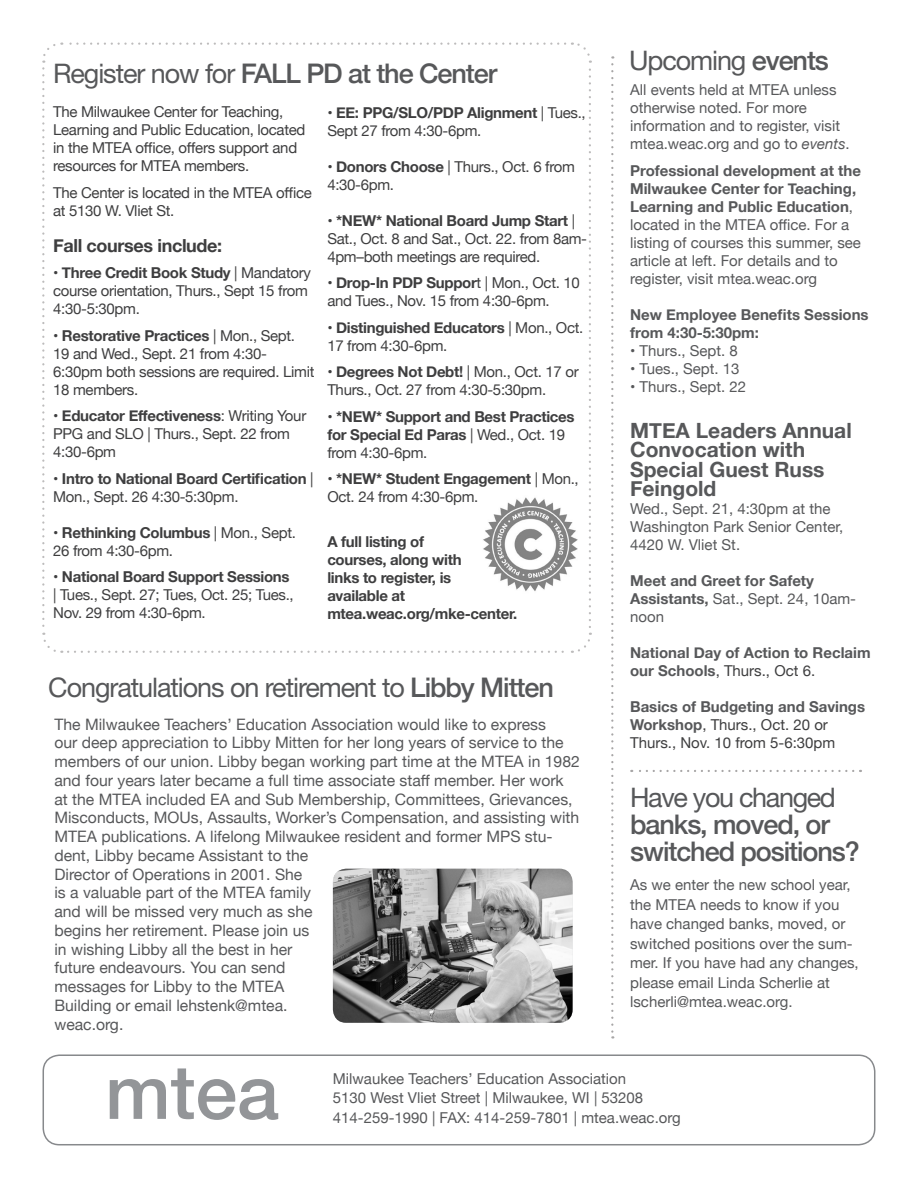
<style>
.page{position:relative;width:918px;height:1188px;background:#fff}
.page>*{position:absolute;margin:0;border:0;box-sizing:border-box;transform-origin:0 0}
.Bullet{font:500 75px "Helvetica Neue";color:#939598}
.Side-Heading{font:500 27px/27px "Helvetica Neue";letter-spacing:-.04em;color:#57585a}
.Side-Heading-2{font:27px "Helvetica Neue LT Pro";letter-spacing:-.04em;color:#57585a}
.Side-Body-Text{font:700 21px/19.5px "Helvetica Neue";color:#57585a}
.Side-Body-Text-2{font:700 18px "Helvetica Neue";letter-spacing:-.02em;color:#3e3e3f}
.Side-Body-Text-3{font:15.75px/18.8px "Helvetica Neue";color:#57585a}
.Side-Body-Text-4{font:15px/18px "Helvetica Neue";letter-spacing:-.02em;color:#3e3e3f}
.Side-Body-Text-5{font:15px/18px "Helvetica Neue";color:#57585a}
.Side-Body-Text-6{font:700 15px/18px "Helvetica Neue";letter-spacing:-.02em;color:#3e3e3f}
.Side-Body-Text-7{font:700 15px/18px "Helvetica Neue";color:#57585a}
.Side-Body-Text-8{font:15px/18px "Helvetica Neue";color:#3e3e3f}
.s1{font-family:"Helvetica Neue LT Pro";font-weight:400}
.s2{font-weight:700}
.s3{font-weight:400}
.s4{font-family:"Helvetica Neue";font-weight:500}
.s5{font-style:italic}
.s6{font-weight:400;color:#3e3e3f}
.s7{font-weight:700;color:#57585a}
</style>
<div class="page">
<svg style="left:42px;top:42px;width:550px;height:611px"></svg>
<div style="left:43px;top:1054px;width:832px;height:91px;border:2px solid #87898c;border-radius:16px"></div>
<svg style="left:611px;top:56px;width:2px;height:983px"></svg>
<img style="left:333px;top:869px;width:240px;height:154px">
<svg style="left:631px;top:770px;width:222px;height:2px"></svg>
<img style="left:482px;top:495px;width:96px;height:99px">
<p class="Side-Heading" style="left:53px;top:57px;width:446px"><span class="s1">Register now for</span> FALL PD at the Center</p>
<p class="Side-Body-Text-4" style="left:53px;top:104px;width:254px">The Milwaukee Center for Teaching, Learning and Public Education, located in the MTEA office, offers support and resources for MTEA members.</p>
<p class="Side-Body-Text-4" style="left:53px;top:184px;width:260px">The Center is located in the MTEA office at 5130 W. Vliet St.</p>
<p class="Side-Body-Text-2" style="left:53px;top:231px;width:171px">Fall courses include:</p>
<p class="Side-Body-Text-4" style="left:53px;top:265px;width:259px">• <span class="s2">Three Credit Book Study</span> | Mandatory course orientation, Thurs., Sept 15 from<br>4:30-5:30pm.</p>
<p class="Side-Body-Text-4" style="left:53px;top:327px;width:263px">• <span class="s2">Restorative Practices</span> | Mon., Sept.<br>19 and Wed., Sept. 21 from 4:30-<br>6:30pm both sessions are required. Limit<br>18 members.</p>
<p class="Side-Body-Text-4" style="left:53px;top:408px;width:255px">• <span class="s2">Educator Effectiveness</span>: Writing Your<br>PPG and SLO | Thurs., Sept. 22 from<br>4:30-6pm</p>
<p class="Side-Body-Text-6" style="left:53px;top:470px;width:262px"><span class="s3">•</span> Intro to National Board Certification <span class="s3">|<br>Mon., Sept. 26 4:30-5:30pm.</span></p>
<p class="Side-Body-Text-4" style="left:53px;top:524px;width:244px">• <span class="s2">Rethinking Columbus</span> | Mon., Sept.<br>26 from 4:30-6pm.</p>
<p class="Side-Body-Text-4" style="left:53px;top:569px;width:242px">• <span class="s2">National Board Support Sessions </span>| Tues., Sept. 27; Tues, Oct. 25; Tues.,<br>Nov. 29 from 4:30-6pm.</p>
<p class="Side-Body-Text-4" style="left:327px;top:104px;width:260px">• <span class="s2">EE: PPG/SLO/PDP Alignment</span> | Tues.,<br>Sept 27 from 4:30-6pm.</p>
<p class="Side-Body-Text-4" style="left:327px;top:158px;width:249px">• <span class="s2">Donors Choose</span> | Thurs., Oct. 6 from<br>4:30-6pm.</p>
<p class="Side-Body-Text-4" style="left:327px;top:212px;width:261px">• <span class="s2">*NEW* National Board Jump Start</span> |<br>Sat., Oct. 8 and Sat., Oct. 22. from 8am-<br>4pm–both meetings are required.</p>
<p class="Side-Body-Text-4" style="left:327px;top:275px;width:254px"><span class="s2">• Drop-In PDP Suppor</span>t | Mon., Oct. 10 and Tues., Nov. 15 from 4:30-6pm.</p>
<p class="Side-Body-Text-4" style="left:327px;top:319px;width:258px"><span class="s2">• Distinguished Educators</span> | Mon., Oct.<br>17 from 4:30-6pm.</p>
<p class="Side-Body-Text-4" style="left:327px;top:364px;width:253px"><span class="s2">• Degrees Not Debt!</span> | Mon., Oct. 17 or<br>Thurs., Oct. 27 from 4:30-5:30pm.</p>
<p class="Side-Body-Text-6" style="left:327px;top:408px;width:249px">• *NEW* Support and Best Practices for Special Ed Paras <span class="s3">| Wed., Oct. 19 from 4:30-6pm.</span></p>
<p class="Side-Body-Text-4" style="left:327px;top:471px;width:253px"><span class="s2">• *NEW* Student Engagement</span> | Mon.,<br>Oct. 24 from 4:30-6pm.</p>
<p class="Side-Body-Text-6" style="left:327px;top:533px;width:192px">A full listing of<br>courses, along with<br>links to register, is<br>available at mtea.weac.org/mke-center.</p>
<p class="Side-Heading-2" style="left:48px;top:671px;width:507px">Congratulations on retirement to <span class="s4">Libby Mitten</span></p>
<p class="Side-Body-Text-3" style="left:54px;top:715px;width:527px">The Milwaukee Teachers’ Education Association would like to express<br>our deep appreciation to Libby Mitten for her long years of service to the members of our union. Libby began working part time at the MTEA in 1982 and four years later became a full time associate staff member. Her work at the MTEA included EA and Sub Membership, Committees, Grievances, Misconducts, MOUs, Assaults, Worker’s Compensation, and assisting with MTEA publications. A lifelong Milwaukee resident and former MPS stu&shy;dent, Libby became Assistant to the<br>Director of Operations in 2001. She<br>is a valuable part of the MTEA family<br>and will be missed very much as she<br>begins her retirement. Please join us<br>in wishing Libby all the best in her<br>future endeavours. You can send<br>messages for Libby to the MTEA<br>Building or email lehstenk@mtea.<br>weac.org.</p>
<p class="Side-Heading-2" style="left:629px;top:44px;width:201px">Upcoming <span class="s4">events</span></p>
<p class="Side-Body-Text-5" style="left:630px;top:82px;width:221px">All events held at MTEA unless otherwise noted. For more information and to register, visit mtea.weac.org and go to <span class="s5">events</span>.</p>
<p class="Side-Body-Text-5" style="left:630px;top:162px;width:232px"><span class="s2">Professional development at the<br>Milwaukee Center for Teaching,<br>Learning and Public Education</span>, located in the MTEA office. For a listing of courses this summer, see article at left. For details and to register, visit mtea.weac.org</p>
<p class="Side-Body-Text-7" style="left:630px;top:306px;width:240px">New Employee Benefits Sessions from 4:30-5:30pm:</p>
<p class="Side-Body-Text-5" style="left:630px;top:342px;width:109px"><span class="s2">•</span> Thurs., Sept. 8</p>
<p class="Side-Body-Text-5" style="left:630px;top:360px;width:111px">• Tues., Sept. 13</p>
<p class="Side-Body-Text-5" style="left:630px;top:378px;width:118px">• Thurs., Sept. 22</p>
<p class="Side-Body-Text" style="left:630px;top:421px;width:223px">MTEA Leaders Annual<br>Convocation with<br>Special Guest Russ<br>Feingold</p>
<p class="Side-Body-Text-5" style="left:630px;top:501px;width:215px">Wed., Sept. 21, 4:30pm at the<br>Washington Park Senior Center,<br>4420 W. Vliet St.</p>
<p class="Side-Body-Text-7" style="left:630px;top:572px;width:227px">Meet and Greet for Safety<br>Assistants, <span class="s3">Sat., Sept. 24, 10am&shy;noon</span></p>
<p class="Side-Body-Text-7" style="left:630px;top:644px;width:242px">National Day of Action to Reclaim our Schools<span class="s6">, Thurs., Oct 6.</span></p>
<p class="Side-Body-Text-8" style="left:630px;top:699px;width:237px"><span class="s7">Basics of Budgeting and Savings<br>Workshop</span>, Thurs., Oct. 20 or<br>Thurs., Nov. 10 from 5-6:30pm</p>
<p class="Side-Heading" style="left:630px;top:782px;width:231px"><span class="s1">Have you changed </span>banks, moved, or switched positions?</p>
<p class="Side-Body-Text-5" style="left:630px;top:876px;width:230px;line-height:19.5px">As we enter the new school year, the MTEA needs to know if you have changed banks, moved, or switched positions over the sum&shy;mer. If you have had any changes, please email Linda Scherlie at lscherli@mtea.weac.org.</p>
<p class="Bullet" style="left:105px;top:1032px;width:175px">mtea</p>
<p class="Side-Body-Text-5" style="left:333px;top:1069px;width:312px;line-height:19.5px">Milwaukee Teachers’ Education Association<br>5130 West Vliet Street | Milwaukee, WI | 53208</p>
<p class="Side-Body-Text-5" style="left:333px;top:1109px;width:349px">414-259-1990 | FAX: 414-259-7801 | mtea.weac.org</p>
</div>
